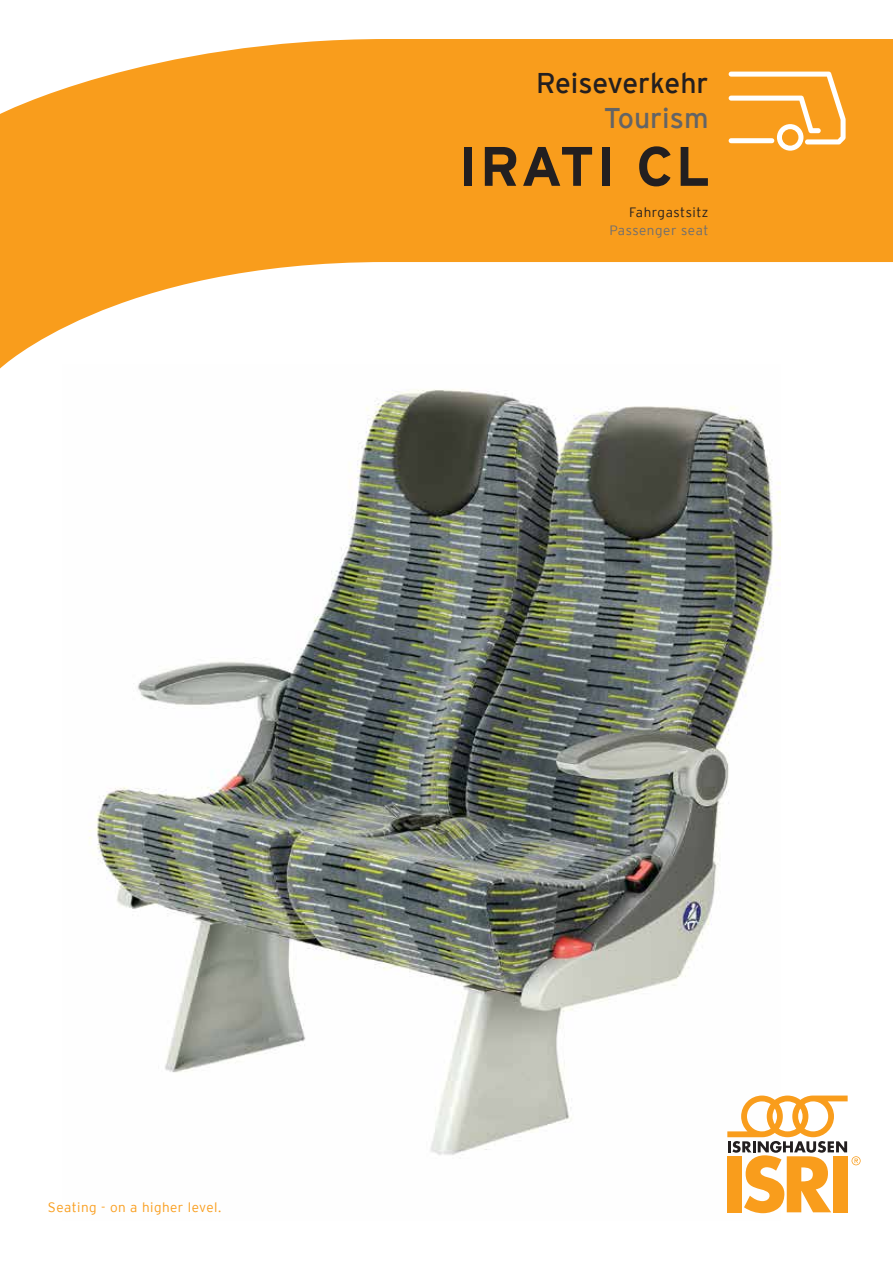
<style>
.page{position:relative;width:893px;height:1263px;background:#fff}
.page>*{position:absolute;margin:0;border:0;box-sizing:border-box;transform-origin:0 0}
.t1{font:700 55.5px "Interstate";letter-spacing:.04em;color:#231f20}
.t2{font:28.5px "Interstate";color:#231f20}
.t3{font:28.5px "Interstate";color:#636466}
.t4{font:300 13.5px "Interstate";letter-spacing:.035em;color:#f99d1c}
.t5{font:300 13.5px "Interstate";letter-spacing:.04em;color:#6d6e71}
.t6{font:300 13.5px "Interstate";letter-spacing:.04em;color:#231f20}
</style>
<div class="page">
<img style="left:89px;top:389px;width:691px;height:825px">
<svg style="left:727px;top:1095px;width:134px;height:118px"></svg>
<svg style="left:0;top:39px;width:893px;height:330px;fill:#f99d1c"></svg>
<svg style="left:729px;top:72px;width:117px;height:79px"></svg>
<h2 class="t2" style="left:536px;top:67px;width:174px">Reiseverkehr</h2>
<h2 class="t3" style="left:604px;top:102px;width:106px">Tourism</h2>
<h1 class="t1" style="left:459px;top:135px;width:253px">IRATI CL</h1>
<p class="t6" style="left:629px;top:205px;width:81px">Fahrgastsitz</p>
<p class="t5" style="left:609px;top:223px;width:101px">Passenger seat</p>
<p class="t4" style="left:48px;top:1200px;width:175px">Seating - on a higher level.</p>
</div>
